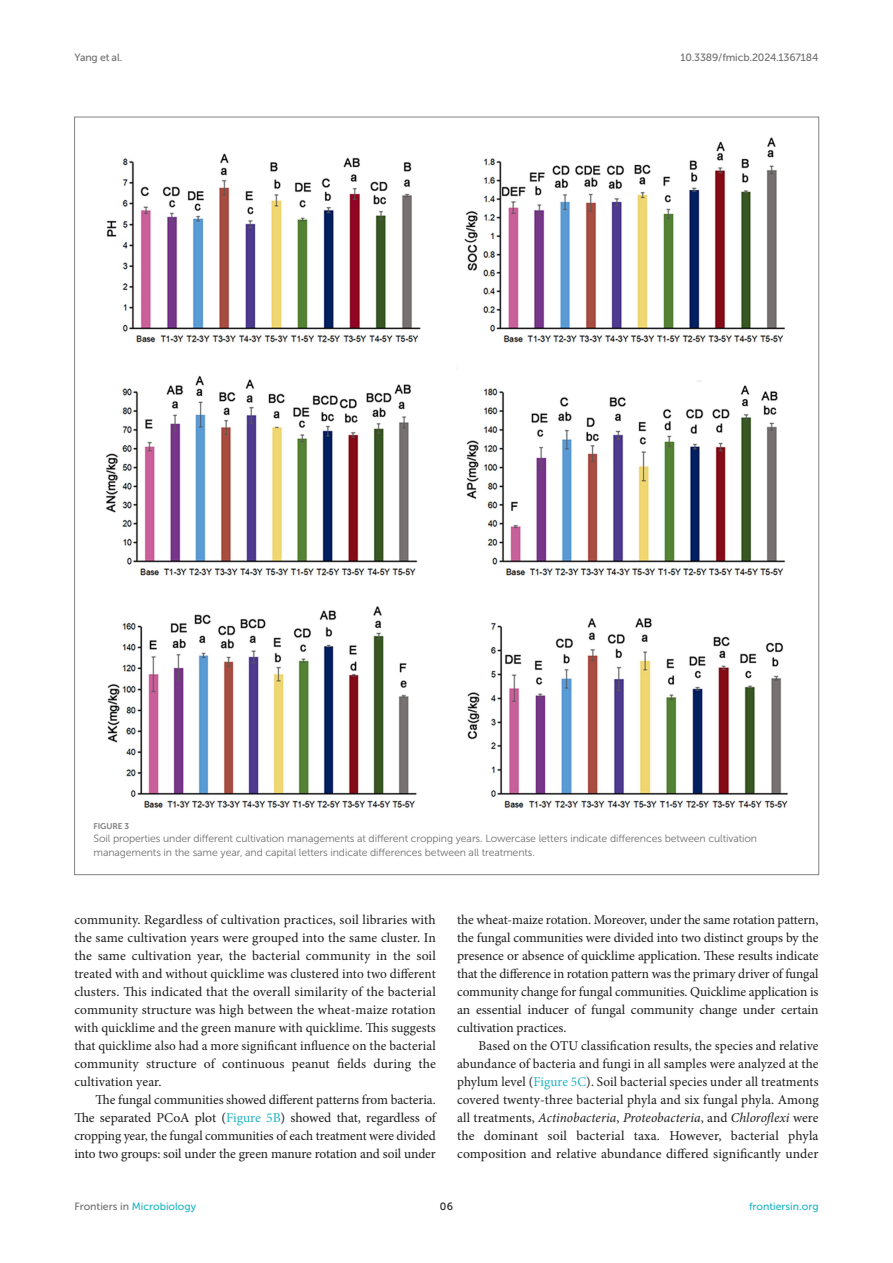
<style>
.page{position:relative;width:893px;height:1263px;background:#fff}
.page>*{position:absolute;margin:0;border:0;box-sizing:border-box;transform-origin:0 0}
.TEXT{font:13.5px/18px "Minion Pro";letter-spacing:-.005em;color:#1b1c1b;text-align:justify}
.TEXT_FLUSH{font:13.5px/18px "Minion Pro";letter-spacing:.005em;color:#1b1c1b;text-align:justify}
.FIG_LEG{font:10.5px/13.5px "Museo Sans 300";letter-spacing:-.01em;color:#706f70}
.t1{font:10.5px "Museo Sans 500";color:#1db5c3}
.t2{font:10.5px "Museo Sans 500";letter-spacing:-.015em;color:#706f70}
.t3{font:10.5px "Museo Sans 500";color:#1b1c1b}
.FIG_HD{font:8.25px "Museo Sans 700";letter-spacing:-.01em;color:#7e7f7f}
.s1{color:#1db5c3}
.s2{font-style:italic}
.s3{color:#706f70}
</style>
<div class="page">
<img style="left:106px;top:137px;width:682px;height:672px">
<p class="t2" style="left:74px;top:51px;width:49px">Yang et al.</p>
<p class="t2" style="left:680px;top:51px;width:140px">10.3389/fmicb.2024.1367184</p>
<p class="FIG_HD" style="left:94px;top:821px;width:37px">FIGURE 3</p>
<p class="FIG_LEG" style="left:94px;top:832px;width:665px">Soil properties under different cultivation managements at different cropping years. Lowercase letters indicate differences between cultivation managements in the same year, and capital letters indicate differences between all treatments.</p>
<p class="TEXT_FLUSH" style="left:74px;top:911px;width:363px">community. Regardless of cultivation practices, soil libraries with the same cultivation years were grouped into the same cluster. In the same cultivation year, the bacterial community in the soil treated with and without quicklime was clustered into two different clusters. This indicated that the overall similarity of the bacterial community structure was high between the wheat-maize rotation with quicklime and the green manure with quicklime. This suggests that quicklime also had a more significant influence on the bacterial community structure of continuous peanut fields during the cultivation year.</p>
<p class="TEXT" style="left:74px;top:1091px;width:363px;text-indent:21px">The fungal communities showed different patterns from bacteria.<br>The separated PCoA plot (<span class="s1">Figure 5B</span>) showed that, regardless of cropping year, the fungal communities of each treatment were divided into two groups: soil under the green manure rotation and soil under</p>
<p class="TEXT" style="left:457px;top:911px;width:363px">the wheat-maize rotation. Moreover, under the same rotation pattern, the fungal communities were divided into two distinct groups by the presence or absence of quicklime application. These results indicate that the difference in rotation pattern was the primary driver of fungal community change for fungal communities. Quicklime application is an essential inducer of fungal community change under certain cultivation practices.</p>
<p class="TEXT" style="left:457px;top:1037px;width:363px;text-indent:21px">Based on the OTU classification results, the species and relative abundance of bacteria and fungi in all samples were analyzed at the phylum level (<span class="s1">Figure 5C</span>). Soil bacterial species under all treatments covered twenty-three bacterial phyla and six fungal phyla. Among all treatments, <span class="s2">Actinobacteria</span>, <span class="s2">Proteobacteria</span>, and <span class="s2">Chloroflexi</span> were the dominant soil bacterial taxa. However, bacterial phyla composition and relative abundance differed significantly under</p>
<p class="t1" style="left:74px;top:1200px;width:123px"><span class="s3">Frontiers in</span> Microbiology</p>
<p class="t3" style="left:440px;top:1200px;width:15px">06</p>
<p class="t1" style="left:749px;top:1200px;width:71px">frontiersin.org</p>
</div>
